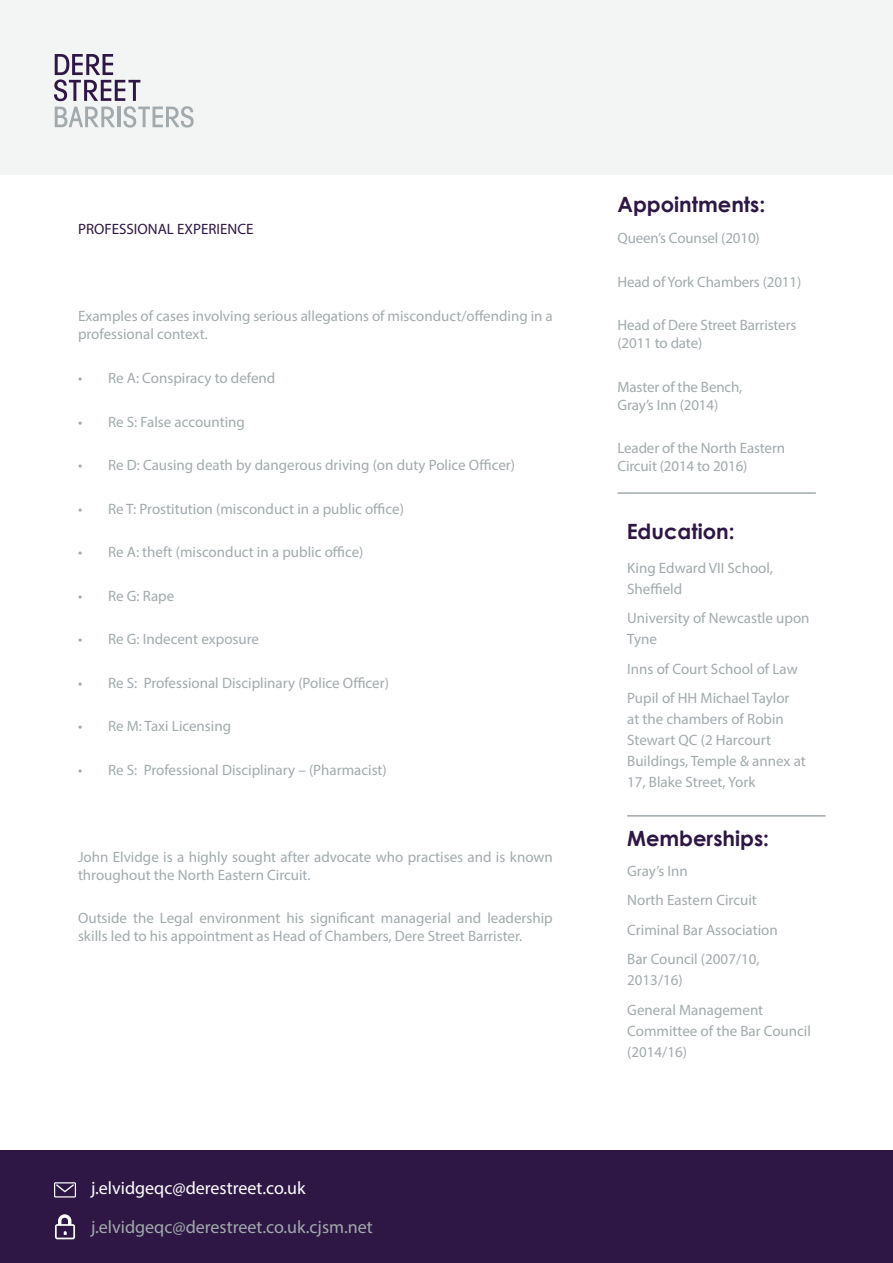
<style>
.page{position:relative;width:893px;height:1263px;background:#fff}
.page>*{position:absolute;margin:0;border:0;box-sizing:border-box;transform-origin:0 0}
.H1___Year_of_Call_Da{font:700 21px "Century Gothic";color:#2e1744}
.Bullets{font:700 21px "Century Gothic";color:#2e1744}
.Email_Grey{font:18px "Myriad Pro";color:#a2aaad}
.Email_White{font:18px "Myriad Pro";color:#fff}
.Bullets-2{font:15px/21px "Myriad Pro";color:#a2aaad}
.Body_Copy{font:15px/18px "Myriad Pro";letter-spacing:-.01em;color:#a2aaad}
.t1{font:15px "Myriad Pro";color:#2e1744}
</style>
<div class="page">
<div style="left:0;top:0;width:893px;height:174px;background:#f3f4f4"></div>
<svg style="left:54px;top:54px;width:140px;height:74px"></svg>
<div style="left:0;top:1150px;width:893px;height:113px;background:#2e1744"></div>
<svg style="left:54px;top:1182px;width:22px;height:15px"></svg>
<svg style="left:55px;top:1214px;width:20px;height:25px"></svg>
<hr style="left:617px;top:492px;width:199px;height:2px;background:#a2aaad">
<hr style="left:627px;top:815px;width:198px;height:2px;background:#a2aaad">
<p class="t1" style="left:78px;top:220px;width:177px">PROFESSIONAL EXPERIENCE</p>
<p class="Bullets-2" style="left:78px;top:307px;width:476px;line-height:18px">Examples of cases involving serious allegations of misconduct/offending in a professional context.</p>
<p class="Bullets-2" style="left:78px;top:367px;width:199px">• Re A: Conspiracy to defend</p>
<p class="Bullets-2" style="left:78px;top:411px;width:168px">• Re S: False accounting</p>
<p class="Bullets-2" style="left:78px;top:454px;width:439px">• Re D: Causing death by dangerous driving (on duty Police Officer)</p>
<p class="Bullets-2" style="left:78px;top:498px;width:327px">• Re T: Prostitution (misconduct in a public office)</p>
<p class="Bullets-2" style="left:78px;top:541px;width:287px">• Re A: theft (misconduct in a public office)</p>
<p class="Bullets-2" style="left:78px;top:585px;width:98px">• Re G: Rape</p>
<p class="Bullets-2" style="left:78px;top:628px;width:183px">• Re G: Indecent exposure</p>
<p class="Bullets-2" style="left:78px;top:672px;width:312px">• Re S: Professional Disciplinary (Police Officer)</p>
<p class="Bullets-2" style="left:78px;top:715px;width:155px">• Re M: Taxi Licensing</p>
<p class="Bullets-2" style="left:78px;top:759px;width:310px">• Re S: Professional Disciplinary – (Pharmacist)</p>
<p class="Bullets-2" style="left:78px;top:847px;width:476px;line-height:18px">John Elvidge is a highly sought after advocate who practises and is known throughout the North Eastern Circuit.</p>
<p class="Bullets-2" style="left:78px;top:909px;width:476px;line-height:18px">Outside the Legal environment his significant managerial and leadership skills led to his appointment as Head of Chambers, Dere Street Barrister.</p>
<p class="Email_White" style="left:91px;top:1177px;width:216px">j.elvidgeqc@derestreet.co.uk</p>
<p class="Email_Grey" style="left:91px;top:1215px;width:283px">j.elvidgeqc@derestreet.co.uk.cjsm.net</p>
<p class="H1___Year_of_Call_Da" style="left:617px;top:189px;width:149px">Appointments:</p>
<p class="Body_Copy" style="left:617px;top:229px;width:144px">Queen’s Counsel (2010)</p>
<p class="Body_Copy" style="left:617px;top:272px;width:185px">Head of York Chambers (2011)</p>
<p class="Body_Copy" style="left:617px;top:316px;width:180px">Head of Dere Street Barristers (2011 to date)</p>
<p class="Body_Copy" style="left:617px;top:377px;width:126px">Master of the Bench,<br>Gray’s Inn (2014)</p>
<p class="Body_Copy" style="left:617px;top:439px;width:169px">Leader of the North Eastern<br>Circuit (2014 to 2016)</p>
<h2 class="H1___Year_of_Call_Da" style="left:627px;top:515px;width:109px">Education:</h2>
<p class="Bullets-2" style="left:627px;top:557px;width:147px">King Edward VII School,<br>Sheffield</p>
<p class="Bullets-2" style="left:627px;top:607px;width:184px">University of Newcastle upon<br>Tyne</p>
<p class="Bullets-2" style="left:627px;top:658px;width:172px">Inns of Court School of Law</p>
<p class="Bullets-2" style="left:627px;top:687px;width:180px">Pupil of HH Michael Taylor<br>at the chambers of Robin<br>Stewart QC (2 Harcourt<br>Buildings, Temple &amp; annex at<br>17, Blake Street, York</p>
<p class="Bullets" style="left:627px;top:822px;width:143px">Memberships:</p>
<p class="Bullets-2" style="left:627px;top:860px;width:62px">Gray’s Inn</p>
<p class="Bullets-2" style="left:627px;top:889px;width:131px">North Eastern Circuit</p>
<p class="Bullets-2" style="left:627px;top:919px;width:152px">Criminal Bar Association</p>
<p class="Bullets-2" style="left:627px;top:948px;width:134px">Bar Council (2007/10,<br>2013/16)</p>
<p class="Bullets-2" style="left:627px;top:999px;width:185px">General Management<br>Committee of the Bar Council (2014/16)</p>
</div>
